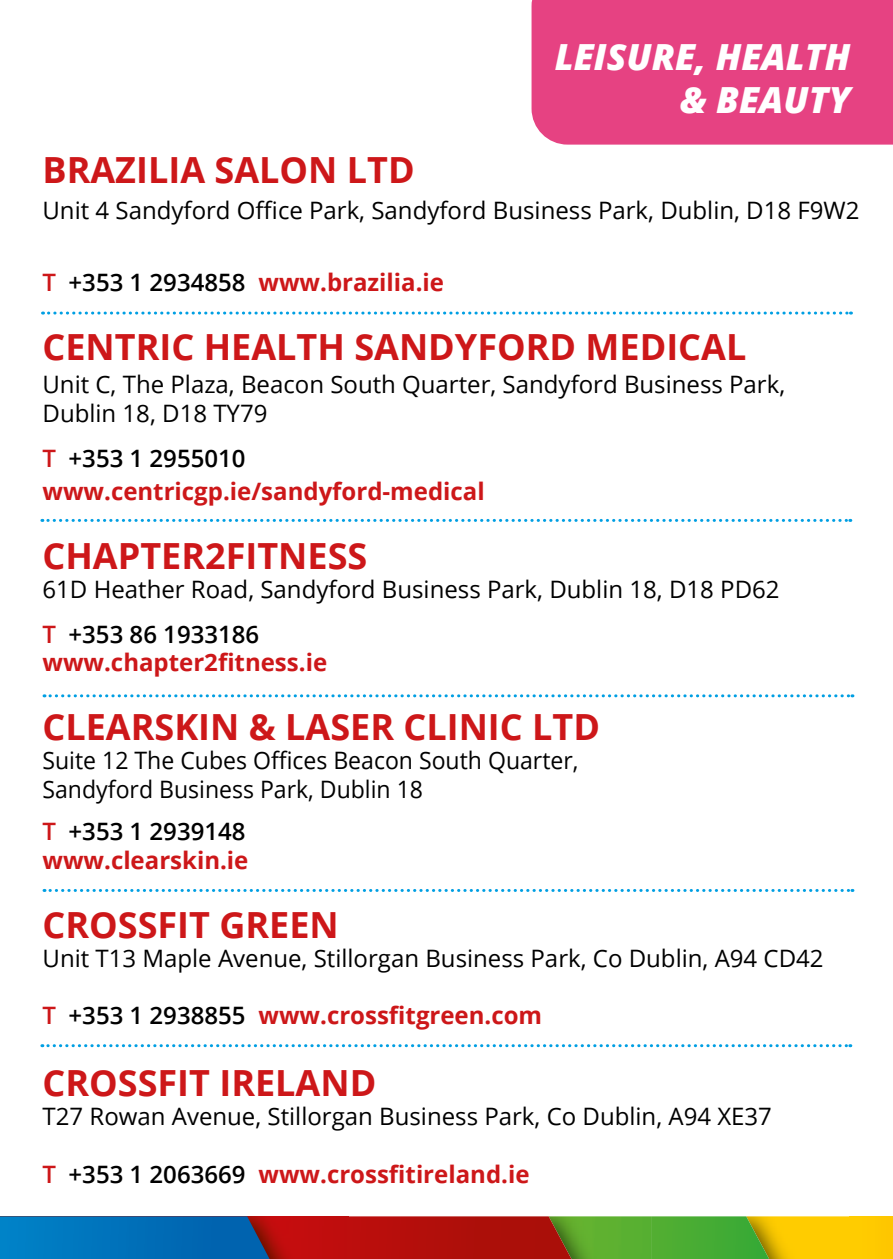
<style>
.page{position:relative;width:893px;height:1259px;background:#fff}
.page>*{position:absolute;margin:0;border:0;box-sizing:border-box;transform-origin:0 0}
.t1{font:700 36px "Open Sans";color:#cd1719}
.t2{font:italic 800 36px/43.2px "Open Sans";color:#fff;text-align:right}
.t3{font:24px/28.8px "Open Sans";color:#000}
.t4{font:700 24px/33px "Open Sans";color:#cd1719}
.t5{font:24px/28.8px "Open Sans";color:#000;scale:.96 1}
.s1{font-weight:600}
.s2{font-weight:600;color:#000}
.s3{font-weight:600;color:#cd1719}
</style>
<div class="page">
<div style="left:849px;top:1216px;width:44px;height:43px;background:#ffca00"></div>
<img style="left:769px;top:1216px;width:80px;height:43px">
<svg style="left:651px;top:1216px;width:118px;height:43px;background:#53ab31"></svg>
<img style="left:571px;top:1216px;width:80px;height:43px">
<svg style="left:349px;top:1216px;width:222px;height:43px;background:#ad160d"></svg>
<img style="left:270px;top:1216px;width:79px;height:43px">
<svg style="left:0;top:1216px;width:270px;height:43px;background:#076bb0"></svg>
<svg style="left:43px;top:311px;width:808px;height:3px"></svg>
<svg style="left:42px;top:519px;width:809px;height:3px"></svg>
<svg style="left:44px;top:694px;width:809px;height:3px"></svg>
<svg style="left:44px;top:889px;width:809px;height:3px"></svg>
<div style="left:531px;top:0;width:362px;height:145px;background:#e64282"></div>
<svg style="left:42px;top:1044px;width:809px;height:3px"></svg>
<h1 class="t2" style="left:555px;top:34px;width:297px">LEISURE, HEALTH &amp; BEAUTY</h1>
<h1 class="t1" style="left:43px;top:144px;width:374px">BRAZILIA SALON LTD</h1>
<p class="t3" style="left:43px;top:195px;width:818px">Unit 4 Sandyford Office Park, Sandyford Business Park, Dublin, D18 F9W2</p>
<p class="t4" style="left:43px;top:265px;width:403px"><span class="s1">T</span> <span class="s2">+353 1 2934858</span> www.brazilia.ie</p>
<h1 class="t1" style="left:43px;top:321px;width:705px">CENTRIC HEALTH SANDYFORD MEDICAL</h1>
<p class="t3" style="left:43px;top:369px;width:744px">Unit C, The Plaza, Beacon South Quarter, Sandyford Business Park,<br>Dublin 18, D18 TY79</p>
<p class="t4" style="left:43px;top:441px;width:444px"><span class="s1">T</span> <span class="s2">+353 1 2955010 </span>www.centricgp.ie/sandyford-medical</p>
<h1 class="t1" style="left:43px;top:530px;width:326px">CHAPTER2FITNESS</h1>
<p class="t3" style="left:43px;top:566px;width:739px;line-height:45px">61D Heather Road, Sandyford Business Park, Dublin 18, D18 PD62<br><span class="s3">T</span> <span class="s1">+353 86 1933186</span></p>
<p class="t4" style="left:43px;top:645px;width:286px">www.chapter2fitness.ie</p>
<h1 class="t1" style="left:43px;top:702px;width:559px">CLEARSKIN &amp; LASER CLINIC LTD</h1>
<p class="t5" style="left:43px;top:745px;width:560px">Suite 12 The Cubes Offices Beacon South Quarter,<br>Sandyford Business Park, Dublin 18</p>
<p class="t4" style="left:43px;top:816px;width:207px;line-height:28.8px"><span class="s1">T</span> <span class="s2">+353 1 2939148 </span>www.clearskin.ie</p>
<h1 class="t1" style="left:43px;top:899px;width:298px">CROSSFIT GREEN</h1>
<p class="t3" style="left:43px;top:943px;width:783px">Unit T13 Maple Avenue, Stillorgan Business Park, Co Dublin, A94 CD42</p>
<p class="t4" style="left:43px;top:998px;width:501px"><span class="s1">T</span> <span class="s2">+353 1 2938855</span> www.crossfitgreen.com</p>
<h1 class="t1" style="left:43px;top:1057px;width:335px">CROSSFIT IRELAND</h1>
<p class="t3" style="left:43px;top:1101px;width:731px">T27 Rowan Avenue, Stillorgan Business Park, Co Dublin, A94 XE37</p>
<p class="t4" style="left:43px;top:1157px;width:488px"><span class="s1">T</span> <span class="s2">+353 1 2063669</span> www.crossfitireland.ie</p>
</div>
